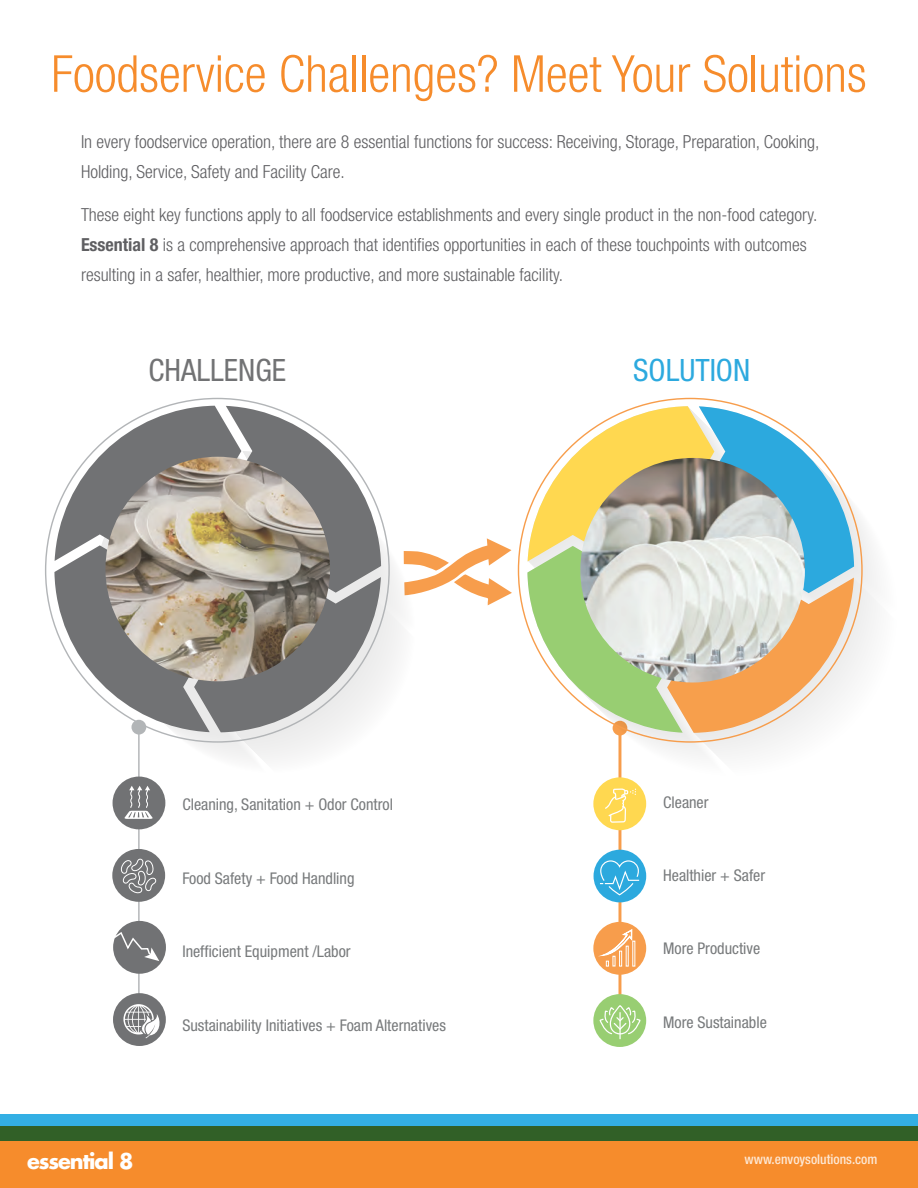
<style>
.page{position:relative;width:918px;height:1188px;background:#fff}
.page>*{position:absolute;margin:0;border:0;box-sizing:border-box;transform-origin:0 0}
.t1{font:300 condensed 51px "Helvetica Neue LT Std";color:#f68c2c}
.t2{font:condensed 30.75px "Helvetica Neue LT Std";color:#58595b}
.t3{font:condensed 30.75px "Helvetica Neue LT Std";color:#069ad9}
.t4{font:700 21px "Futura Std";letter-spacing:-.05em;color:#fff}
.t5{font:300 condensed 18px/30px "Helvetica Neue LT Std";color:#5f5f62}
.t6{font:condensed 16.2px "Helvetica Neue LT Std";color:#5f6264}
.t7{font:500 condensed 13.5px "Helvetica Neue LT Std";color:#fff}
.s1{font-weight:700}
</style>
<div class="page">
<div style="left:0;top:1126px;width:918px;height:62px;background:#f68c2c"></div>
<svg style="left:0;top:1114px;width:918px;height:27px;background:#31837b"></svg>
<hr style="left:618px;top:727px;width:3px;height:304px;background:#f68c2c">
<svg style="left:593px;top:994px;width:53px;height:53px"></svg>
<hr style="left:619px;top:1013px;width:2px;height:26px;background:#fff">
<svg style="left:599px;top:1006px;width:42px;height:29px"></svg>
<svg style="left:593px;top:922px;width:53px;height:53px"></svg>
<svg style="left:601px;top:930px;width:35px;height:37px"></svg>
<div style="left:594px;top:850px;width:52px;height:52px;background:#2ca9de;border-radius:50%"></div>
<svg style="left:600px;top:860px;width:40px;height:36px"></svg>
<svg style="left:593px;top:777px;width:53px;height:53px"></svg>
<svg style="left:605px;top:788px;width:31px;height:35px"></svg>
<svg style="left:527px;top:406px;width:350px;height:370px"></svg>
<img style="left:580px;top:458px;width:225px;height:225px;border-radius:112px">
<hr style="left:138px;top:726px;width:2px;height:304px;background:#a5a8ab">
<svg style="left:113px;top:993px;width:53px;height:53px"></svg>
<svg style="left:123px;top:1004px;width:39px;height:35px"></svg>
<svg style="left:113px;top:921px;width:53px;height:53px"></svg>
<svg style="left:113px;top:931px;width:46px;height:30px"></svg>
<svg style="left:112px;top:849px;width:53px;height:53px"></svg>
<svg style="left:120px;top:857px;width:38px;height:38px"></svg>
<div style="left:113px;top:777px;width:52px;height:52px;background:#717274;border-radius:50%"></div>
<svg style="left:124px;top:786px;width:29px;height:33px"></svg>
<svg style="left:54px;top:406px;width:458px;height:367px"></svg>
<img style="left:105px;top:457px;width:225px;height:224px;border-radius:112px">
<p class="t1" style="left:51px;top:44px;width:817px">Foodservice Challenges? Meet Your Solutions</p>
<p class="t5" style="left:81px;top:126px;width:740px">In every foodservice operation, there are 8 essential functions for success: Receiving, Storage, Preparation, Cooking,<br>Holding, Service, Safety and Facility Care.</p>
<p class="t5" style="left:81px;top:200px;width:738px">These eight key functions apply to all foodservice establishments and every single product in the non-food category.<br><span class="s1">Essential 8</span> is a comprehensive approach that identifies opportunities in each of these touchpoints with outcomes resulting in a safer, healthier, more productive, and more sustainable facility.</p>
<h2 class="t2" style="left:149px;top:352px;width:139px">CHALLENGE</h2>
<h2 class="t3" style="left:633px;top:352px;width:119px">SOLUTION</h2>
<p class="t6" style="left:182px;top:795px;width:212px">Cleaning, Sanitation + Odor Control</p>
<p class="t6" style="left:663px;top:793px;width:47px">Cleaner</p>
<p class="t6" style="left:182px;top:869px;width:174px">Food Safety + Food Handling</p>
<p class="t6" style="left:663px;top:866px;width:104px">Healthier + Safer</p>
<p class="t6" style="left:182px;top:942px;width:170px">Inefficient Equipment /Labor</p>
<p class="t6" style="left:663px;top:939px;width:99px">More Productive</p>
<p class="t6" style="left:182px;top:1015px;width:265px">Sustainability Initiatives + Foam Alternatives</p>
<p class="t6" style="left:663px;top:1013px;width:105px">More Sustainable</p>
<p class="t4" style="left:27px;top:1147px;width:108px">essential 8</p>
<p class="t7" style="left:745px;top:1152px;width:134px">www.envoysolutions.com</p>
</div>
